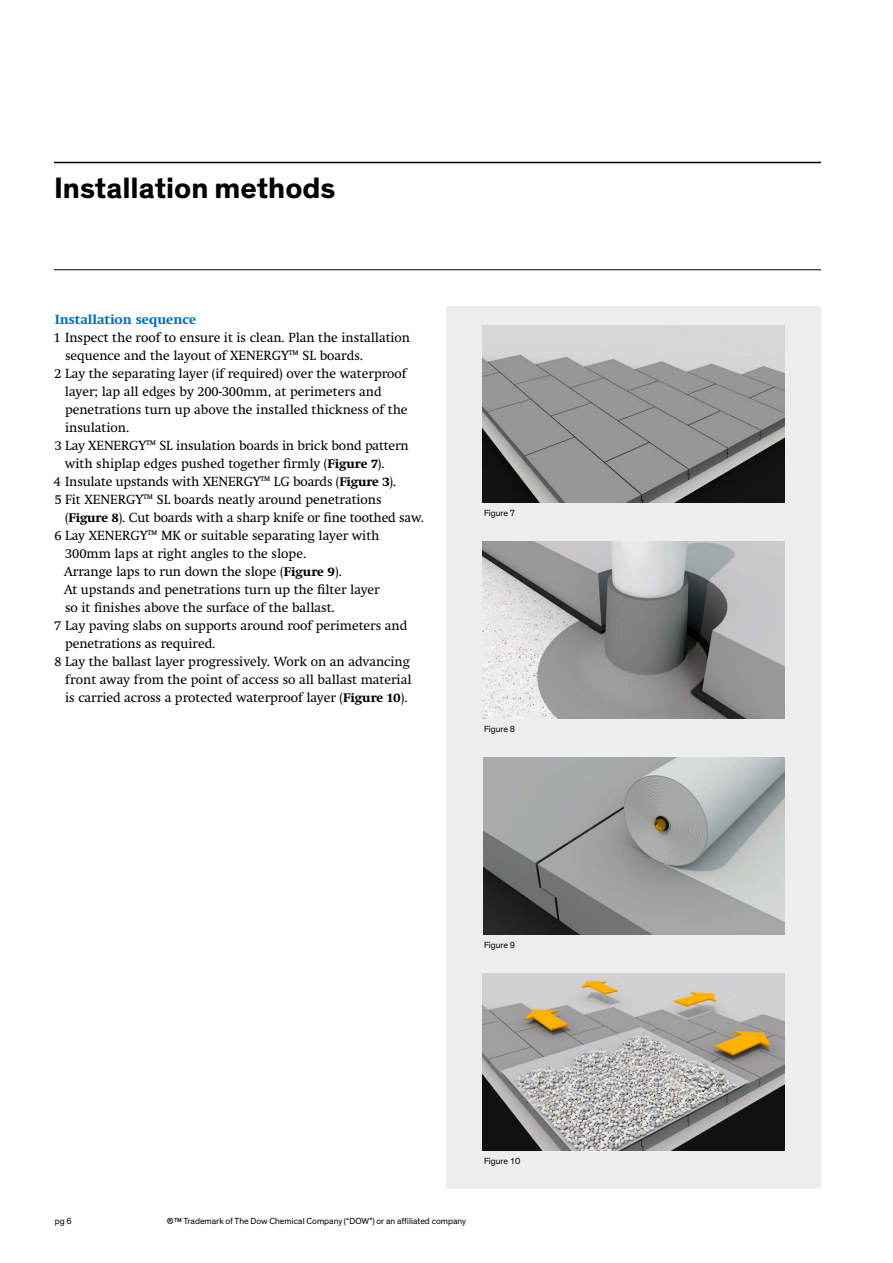
<style>
.page{position:relative;width:893px;height:1263px;background:#fff}
.page>*{position:absolute;margin:0;border:0;box-sizing:border-box;transform-origin:0 0}
.t1{font:700 30px "Dow Corporate";color:#000}
.t2{font:13.5px "Swift Neue LT Pro";color:#000}
.t3{font:700 13.5px "Swift Neue LT Pro";color:#0072bb}
.t4{font:9px "Dow Corporate";color:#000}
.s1{font-weight:700;font-size:12.75px}
</style>
<div class="page">
<div style="left:446px;top:306px;width:375px;height:882px;background:#ededed"></div>
<img style="left:483px;top:973px;width:301px;height:178px">
<img style="left:484px;top:757px;width:300px;height:178px">
<img style="left:483px;top:541px;width:301px;height:178px">
<img style="left:483px;top:325px;width:301px;height:178px">
<hr style="left:54px;top:269px;width:767px;height:1px;background:#000">
<hr style="left:54px;top:162px;width:767px;height:1px;background:#000">
<h1 class="t1" style="left:54px;top:169px;width:283px">Installation methods</h1>
<p class="t3" style="left:55px;top:312px;width:143px">Installation sequence</p>
<p class="t2" style="left:54px;top:329px;width:357px">1 Inspect the roof to ensure it is clean. Plan the installation</p>
<p class="t2" style="left:65px;top:347px;width:300px">sequence and the layout of XENERGY™ SL boards.</p>
<p class="t2" style="left:54px;top:365px;width:354px">2 Lay the separating layer (if required) over the waterproof</p>
<p class="t2" style="left:65px;top:383px;width:318px">layer; lap all edges by 200-300mm, at perimeters and</p>
<p class="t2" style="left:65px;top:401px;width:344px">penetrations turn up above the installed thickness of the</p>
<p class="t2" style="left:65px;top:419px;width:66px">insulation.</p>
<p class="t2" style="left:55px;top:437px;width:355px">3 Lay XENERGY™ SL insulation boards in brick bond pattern</p>
<p class="t2" style="left:65px;top:455px;width:321px">with shiplap edges pushed together firmly (<span class="s1">Figure 7</span>).</p>
<p class="t2" style="left:53px;top:473px;width:344px">4 Insulate upstands with XENERGY™ LG boards (<span class="s1">Figure 3</span>).</p>
<p class="t2" style="left:55px;top:491px;width:328px">5 Fit XENERGY™ SL boards neatly around penetrations</p>
<p class="t2" style="left:65px;top:509px;width:360px">(<span class="s1">Figure 8</span>). Cut boards with a sharp knife or fine toothed saw.</p>
<p class="t2" style="left:54px;top:527px;width:327px">6 Lay XENERGY™ MK or suitable separating layer with</p>
<p class="t2" style="left:65px;top:545px;width:242px">300mm laps at right angles to the slope.</p>
<p class="t2" style="left:64px;top:563px;width:280px">Arrange laps to run down the slope (<span class="s1">Figure 9</span>).</p>
<p class="t2" style="left:64px;top:581px;width:317px">At upstands and penetrations turn up the filter layer</p>
<p class="t2" style="left:65px;top:599px;width:271px">so it finishes above the surface of the ballast.</p>
<p class="t2" style="left:55px;top:617px;width:354px">7 Lay paving slabs on supports around roof perimeters and</p>
<p class="t2" style="left:65px;top:635px;width:152px">penetrations as required.</p>
<p class="t2" style="left:55px;top:653px;width:357px">8 Lay the ballast layer progressively. Work on an advancing</p>
<p class="t2" style="left:65px;top:671px;width:348px">front away from the point of access so all ballast material</p>
<p class="t2" style="left:65px;top:689px;width:344px">is carried across a protected waterproof layer (<span class="s1">Figure 10</span>).</p>
<p class="t4" style="left:484px;top:508px;width:33px">Figure 7</p>
<p class="t4" style="left:484px;top:724px;width:33px">Figure 8</p>
<p class="t4" style="left:484px;top:940px;width:33px">Figure 9</p>
<p class="t4" style="left:484px;top:1156px;width:38px">Figure 10</p>
<p class="t4" style="left:55px;top:1216px;width:19px">pg 6</p>
<p class="t4" style="left:167px;top:1216px;width:301px">®™ Trademark of The Dow Chemical Company (“DOW”) or an affiliated company</p>
</div>
